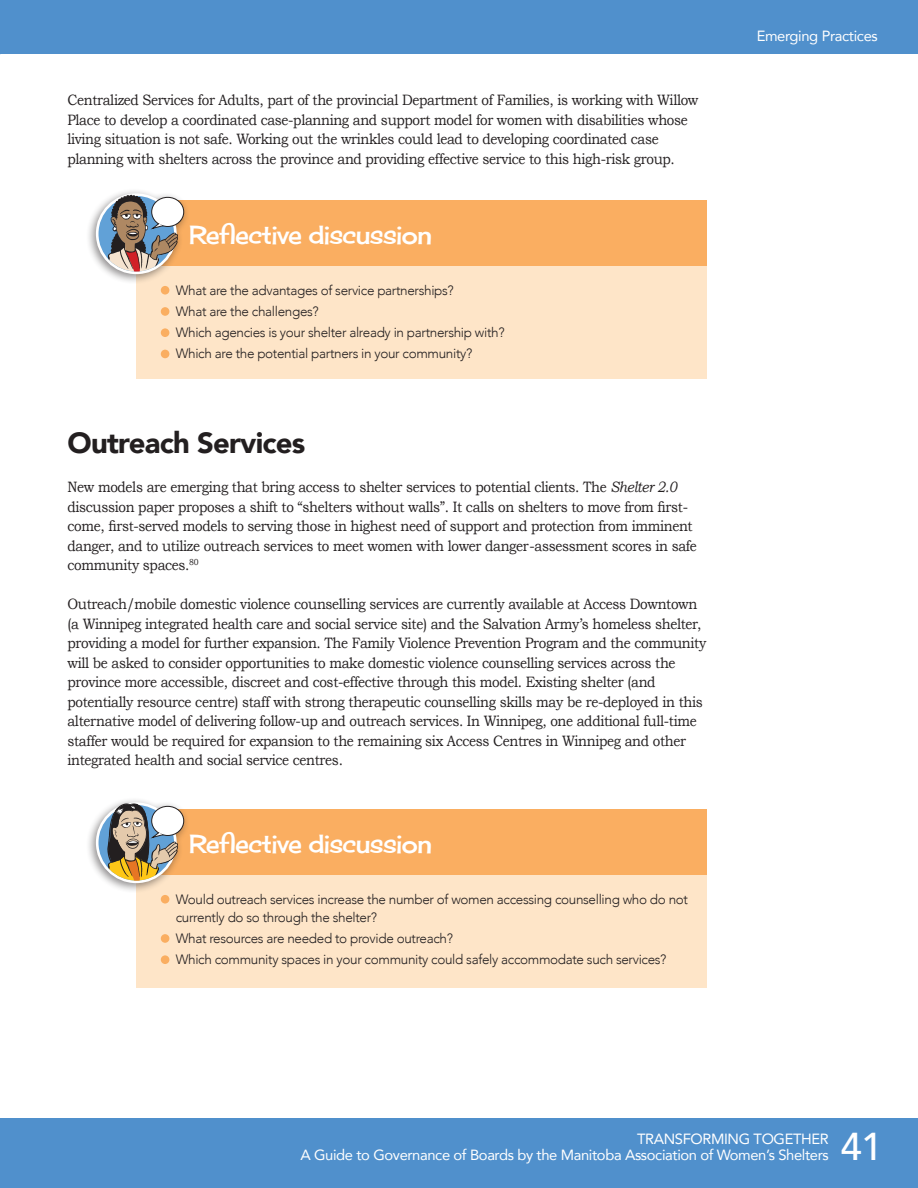
<style>
.page{position:relative;width:918px;height:1188px;background:#fff}
.page>*{position:absolute;margin:0;border:0;box-sizing:border-box;transform-origin:0 0}
.t1{font:500 38.85px "Avenir";color:#fff}
.t2{font:900 29.1px "Avenir";letter-spacing:-.025em;color:#231f20}
.t3{font:25.5px "Cherry Cream Soda";letter-spacing:-.025em;color:#fff;scale:.86 1}
.t4{font:15px/19.5px "Bookman Old Style";letter-spacing:-.025em;color:#231f20;scale:.9 1}
.t5{font:14.7px "Avenir";letter-spacing:-.025em;color:#fff}
.t6{font:300 13.5px/18px "Avenir";letter-spacing:-.025em;color:#231f20}
.s1{font-style:italic}
</style>
<div class="page">
<div style="left:0;top:0;width:918px;height:54px;background:#5090cc"></div>
<div style="left:0;top:1119px;width:918px;height:69px;background:#5090cc"></div>
<div style="left:136px;top:200px;width:571px;height:178px;background:#fee5c8"></div>
<div style="left:136px;top:200px;width:571px;height:66px;background:#faae61"></div>
<div style="left:161px;top:286px;width:8px;height:9px;background:#faae61;border-radius:50%"></div>
<div style="left:161px;top:307px;width:8px;height:9px;background:#faae61;border-radius:50%"></div>
<div style="left:161px;top:328px;width:8px;height:9px;background:#faae61;border-radius:50%"></div>
<div style="left:161px;top:350px;width:8px;height:8px;background:#faae61;border-radius:50%"></div>
<div style="left:86px;top:188px;width:104px;height:96px;background:#231f20;opacity:.5"></div>
<div style="left:96px;top:193px;width:81px;height:81px;border:5px solid #fff;border-radius:50%"></div>
<div style="left:99px;top:196px;width:75px;height:76px;background:#61a1d7;border-radius:50%"></div>
<svg style="left:152px;top:197px;width:32px;height:29px"></svg>
<div style="left:151px;top:197px;width:33px;height:30px;border:1px solid #231f20;border-radius:50%"></div>
<svg style="left:108px;top:269px;width:69px;height:3px"></svg>
<img style="left:105px;top:193px;width:75px;height:76px">
<div style="left:136px;top:809px;width:571px;height:178px;background:#fee5c8"></div>
<div style="left:136px;top:809px;width:571px;height:66px;background:#faae61"></div>
<div style="left:161px;top:895px;width:8px;height:9px;background:#faae61;border-radius:50%"></div>
<div style="left:161px;top:934px;width:8px;height:9px;background:#faae61;border-radius:50%"></div>
<div style="left:161px;top:955px;width:8px;height:9px;background:#faae61;border-radius:50%"></div>
<div style="left:86px;top:797px;width:104px;height:96px;background:#231f20;opacity:.5"></div>
<div style="left:96px;top:802px;width:81px;height:81px;border:5px solid #fff;border-radius:50%"></div>
<div style="left:99px;top:805px;width:75px;height:76px;background:#61a1d7;border-radius:50%"></div>
<svg style="left:152px;top:806px;width:32px;height:29px"></svg>
<div style="left:151px;top:806px;width:33px;height:30px;border:1px solid #231f20;border-radius:50%"></div>
<img style="left:105px;top:802px;width:75px;height:76px">
<svg style="left:108px;top:804px;width:69px;height:77px"></svg>
<p class="t4" style="left:68px;top:90px;width:703px">Centralized Services for Adults, part of the provincial Department of Families, is working with Willow Place to develop a coordinated case-planning and support model for women with disabilities whose living situation is not safe. Working out the wrinkles could lead to developing coordinated case planning with shelters across the province and providing effective service to this high-risk group.</p>
<p class="t3" style="left:189px;top:219px;width:284px">Reflective discussion</p>
<p class="t6" style="left:176px;top:281px;width:280px">What are the advantages of service partnerships?</p>
<p class="t6" style="left:176px;top:302px;width:145px">What are the challenges?</p>
<p class="t6" style="left:176px;top:323px;width:330px">Which agencies is your shelter already in partnership with?</p>
<p class="t6" style="left:176px;top:345px;width:298px">Which are the potential partners in your community?</p>
<p class="t2" style="left:68px;top:418px;width:239px">Outreach Services</p>
<p class="t4" style="left:68px;top:477px;width:701px">New models are emerging that bring access to shelter services to potential clients. The <span class="s1">Shelter 2.0 </span>discussion paper proposes a shift to “shelters without walls”. It calls on shelters to move from first&shy;come, first-served models to serving those in highest need of support and protection from imminent danger, and to utilize outreach services to meet women with lower danger-assessment scores in safe community spaces.<sup>80</sup></p>
<p class="t4" style="left:68px;top:594px;width:711px">Outreach/mobile domestic violence counselling services are currently available at Access Downtown (a Winnipeg integrated health care and social service site) and the Salvation Army’s homeless shelter, providing a model for further expansion. The Family Violence Prevention Program and the community will be asked to consider opportunities to make domestic violence counselling services across the province more accessible, discreet and cost-effective through this model. Existing shelter (and potentially resource centre) staff with strong therapeutic counselling skills may be re-deployed in this alternative model of delivering follow-up and outreach services. In Winnipeg, one additional full-time staffer would be required for expansion to the remaining six Access Centres in Winnipeg and other integrated health and social service centres.</p>
<p class="t3" style="left:189px;top:828px;width:284px">Reflective discussion</p>
<p class="t6" style="left:176px;top:890px;width:514px">Would outreach services increase the number of women accessing counselling who do not currently do so through the shelter?</p>
<p class="t6" style="left:176px;top:929px;width:279px">What resources are needed to provide outreach?</p>
<p class="t6" style="left:176px;top:950px;width:492px">Which community spaces in your community could safely accommodate such services?</p>
<p class="t5" style="left:757px;top:25px;width:123px">Emerging Practices</p>
<p class="t5" style="left:637px;top:1127px;width:193px">TRANSFORMING TOGETHER</p>
<p class="t5" style="left:300px;top:1143px;width:530px">A Guide to Governance of Boards by the Manitoba Association of Women’s Shelters</p>
<p class="t1" style="left:840px;top:1113px;width:44px">41</p>
</div>
